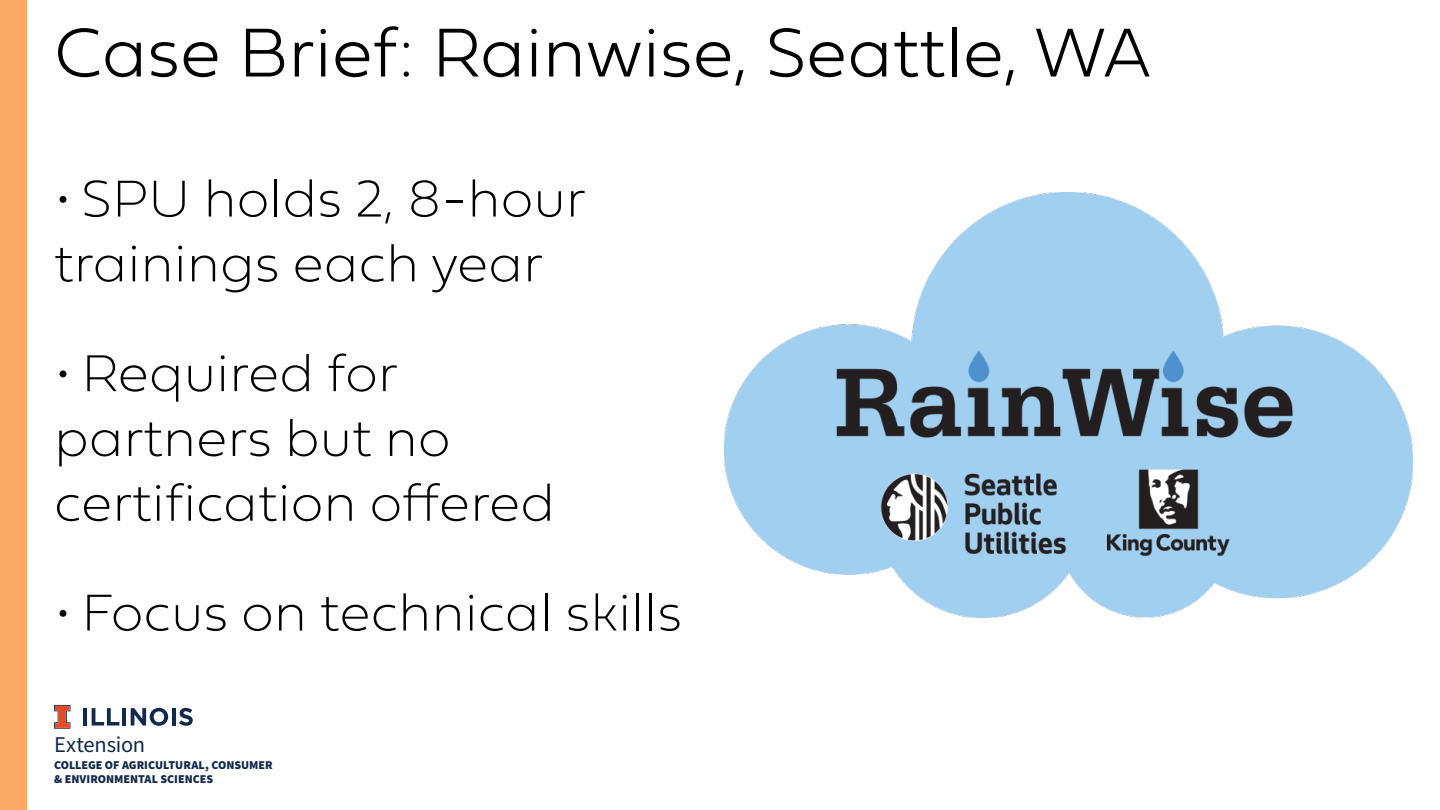
<style>
.page{position:relative;width:1440px;height:810px;background:#fff}
.page>*{position:absolute;margin:0;border:0;box-sizing:border-box;transform-origin:0 0}
.t1{font:100 72px "Fieldwork Geo";color:#000}
.t2{font:54px/64.8px "Fieldwork Geo Hair";color:#000}
.t3{font:22.5px "Source Sans Pro";letter-spacing:-.01em;color:#11294b}
.t4{font:900 12px/14.4px "Source Sans Pro";color:#11294b}
</style>
<div class="page">
<div style="left:0;top:0;width:27px;height:810px;background:#fcaa67"></div>
<hr style="left:83px;top:708px;width:4px;height:18px;background:#11294b">
<svg style="left:92px;top:708px;width:27px;height:18px"></svg>
<hr style="left:122px;top:708px;width:4px;height:18px;background:#11294b">
<svg style="left:131px;top:708px;width:37px;height:18px"></svg>
<hr style="left:172px;top:708px;width:4px;height:18px;background:#11294b">
<svg style="left:179px;top:708px;width:14px;height:18px"></svg>
<svg style="left:54px;top:705px;width:16px;height:24px"></svg>
<img style="left:724px;top:193px;width:689px;height:424px">
<h1 class="t1" style="left:54px;top:-4px;width:1098px">Case Brief: Rainwise, Seattle, WA</h1>
<p class="t2" style="left:54px;top:163px;width:533px">• SPU holds 2, 8-hour trainings each year</p>
<p class="t2" style="left:54px;top:338px;width:503px">• Required for partners but no certification offered</p>
<p class="t2" style="left:54px;top:577px;width:630px">• Focus on technical skills</p>
<p class="t3" style="left:54px;top:730px;width:93px">Extension</p>
<p class="t4" style="left:54px;top:757px;width:220px">COLLEGE OF AGRICULTURAL, CONSUMER &amp; ENVIRONMENTAL SCIENCES</p>
</div>
